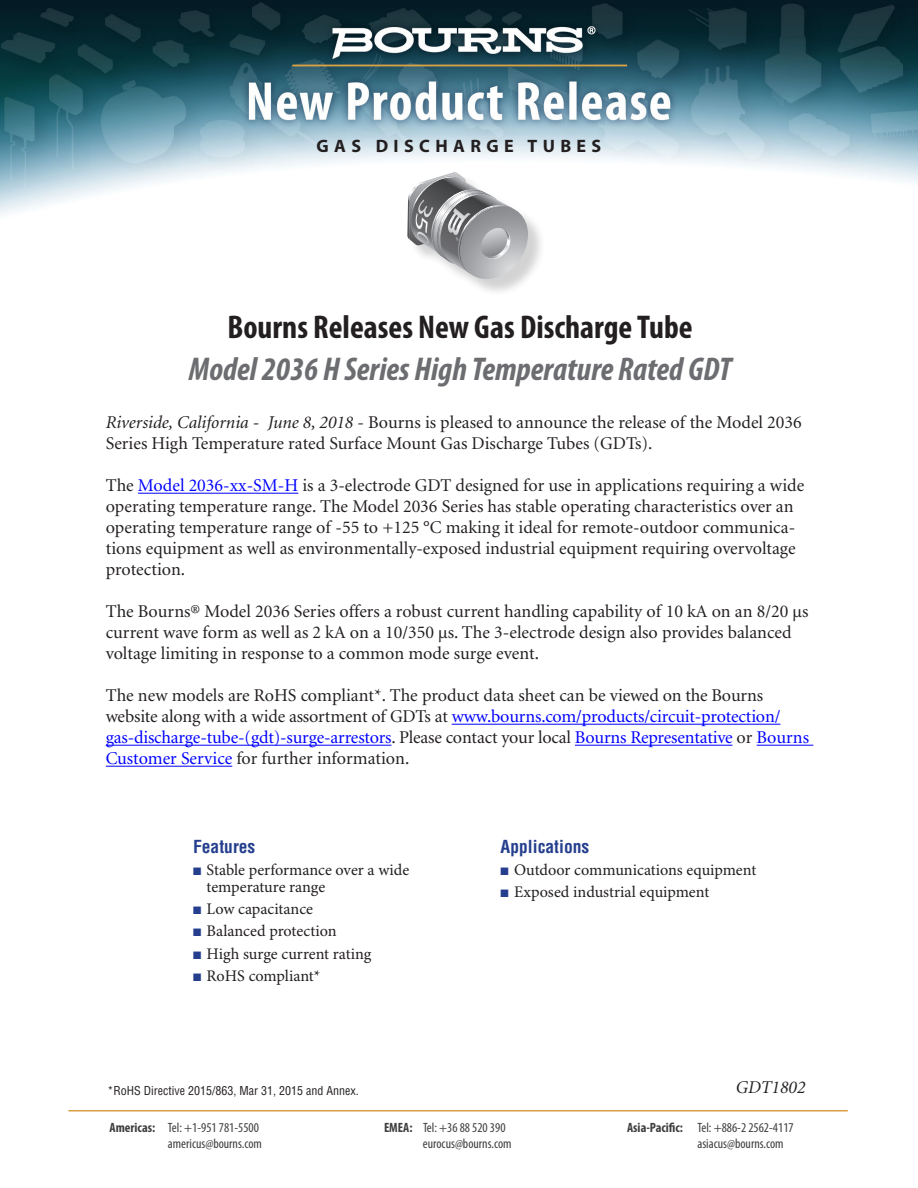
<style>
.page{position:relative;width:918px;height:1188px;background:#fff}
.page>*{position:absolute;margin:0;border:0;box-sizing:border-box;transform-origin:0 0}
.t1{font:italic 700 condensed 33px/42px "Myriad Pro";color:#6c6d70;text-align:center}
.t2{font:18px/21px "Minion";color:#231f20}
.t3{font:700 18px "Myriad Pro";letter-spacing:.3em;color:#231f20}
.t4{font:italic 18px "Minion";color:#231f20}
.t5{font:700 condensed 17.55px "Helvetica";color:#253f8e}
.t6{font:16.2px/17.5px "Minion Pro";color:#231f20}
.t7{font:condensed 13.5px "Myriad Pro";color:#3e3e3f}
.negative_type_header{font:condensed 12px "Helvetica";color:#231f20}
.s1{font-style:normal;color:#231f20}
.s2{font-style:italic}
.s3{color:#00f}
.s4{color:#253f8e}
.s5{font-weight:700}
</style>
<div class="page">
<img style="left:0;top:0;width:918px;height:216px">
<hr style="left:138px;top:493px;width:160px;height:1px;background:#00f">
<hr style="left:452px;top:724px;width:328px;height:1px;background:#00f">
<hr style="left:106px;top:745px;width:285px;height:1px;background:#00f">
<hr style="left:575px;top:745px;width:157px;height:1px;background:#00f">
<hr style="left:757px;top:745px;width:56px;height:1px;background:#00f">
<hr style="left:106px;top:766px;width:126px;height:1px;background:#00f">
<div style="left:410px;top:175px;width:136px;height:122px;background:#231f20;opacity:.2"></div>
<svg style="left:407px;top:172px;width:121px;height:107px"></svg>
<hr style="left:68px;top:1110px;width:780px;height:2px;background:#d9a044">
<p class="t3" style="left:317px;top:134px;width:286px">GAS DISCHARGE TUBES</p>
<p class="t1" style="left:189px;top:307px;width:544px"><span class="s1">Bourns Releases New Gas Discharge Tube<br></span>Model 2036 H Series High Temperature Rated GDT</p>
<p class="t2" style="left:106px;top:413px;width:698px"><span class="s2">Riverside, California - June 8, 2018</span> - Bourns is pleased to announce the release of the Model 2036<br>Series High Temperature rated Surface Mount Gas Discharge Tubes (GDTs).</p>
<p class="t2" style="left:106px;top:476px;width:700px">The <span class="s3">Model 2036-xx-SM-H</span> is a 3-electrode GDT designed for use in applications requiring a wide operating temperature range. The Model 2036 Series has stable operating characteristics over an operating temperature range of -55 to +125 °C making it ideal for remote-outdoor communica&shy;tions equipment as well as environmentally-exposed industrial equipment requiring overvoltage protection.</p>
<p class="t2" style="left:106px;top:602px;width:704px">The Bourns® Model 2036 Series offers a robust current handling capability of 10 kA on an 8/20 µs current wave form as well as 2 kA on a 10/350 µs. The 3-electrode design also provides balanced voltage limiting in response to a common mode surge event.</p>
<p class="t2" style="left:106px;top:686px;width:705px">The new models are RoHS compliant*. The product data sheet can be viewed on the Bourns website along with a wide assortment of GDTs at <span class="s3">www.bourns.com/products/circuit-protection/ gas-discharge-tube-(gdt)-surge-arrestors</span>. Please contact your local <span class="s3">Bourns Representative</span> or <span class="s3">Bourns Customer Service</span> for further information.</p>
<p class="t5" style="left:193px;top:836px;width:64px">Features</p>
<p class="t6" style="left:207px;top:862px;width:204px;text-indent:-13px"><span class="s4">■</span> Stable performance over a wide temperature range</p>
<p class="t6" style="left:193px;top:901px;width:122px"><span class="s4">■</span> Low capacitance</p>
<p class="t6" style="left:193px;top:923px;width:145px"><span class="s4">■</span> Balanced protection</p>
<p class="t6" style="left:193px;top:945px;width:180px"><span class="s4">■</span> High surge current rating</p>
<p class="t6" style="left:193px;top:967px;width:129px"><span class="s4">■</span> RoHS compliant*</p>
<p class="t5" style="left:501px;top:836px;width:90px">Applications</p>
<p class="t6" style="left:501px;top:862px;width:257px"><span class="s4">■</span> Outdoor communications equipment</p>
<p class="t6" style="left:501px;top:884px;width:210px"><span class="s4">■</span> Exposed industrial equipment</p>
<p class="negative_type_header" style="left:107px;top:1083px;width:253px">*RoHS Directive 2015/863, Mar 31, 2015 and Annex.</p>
<p class="t4" style="left:736px;top:1078px;width:71px">GDT1802</p>
<p class="t7" style="left:110px;top:1120px;width:151px"><span class="s5">Americas:</span> Tel: +1-951 781-5500</p>
<p class="t7" style="left:384px;top:1120px;width:123px"><span class="s5">EMEA:</span> Tel: +36 88 520 390</p>
<p class="t7" style="left:627px;top:1120px;width:168px"><span class="s5">Asia-Pacific:</span> Tel: +886-2 2562-4117</p>
<p class="t7" style="left:168px;top:1136px;width:96px">americus@bourns.com</p>
<p class="t7" style="left:423px;top:1136px;width:90px">eurocus@bourns.com</p>
<p class="t7" style="left:697px;top:1136px;width:88px">asiacus@bourns.com</p>
</div>
